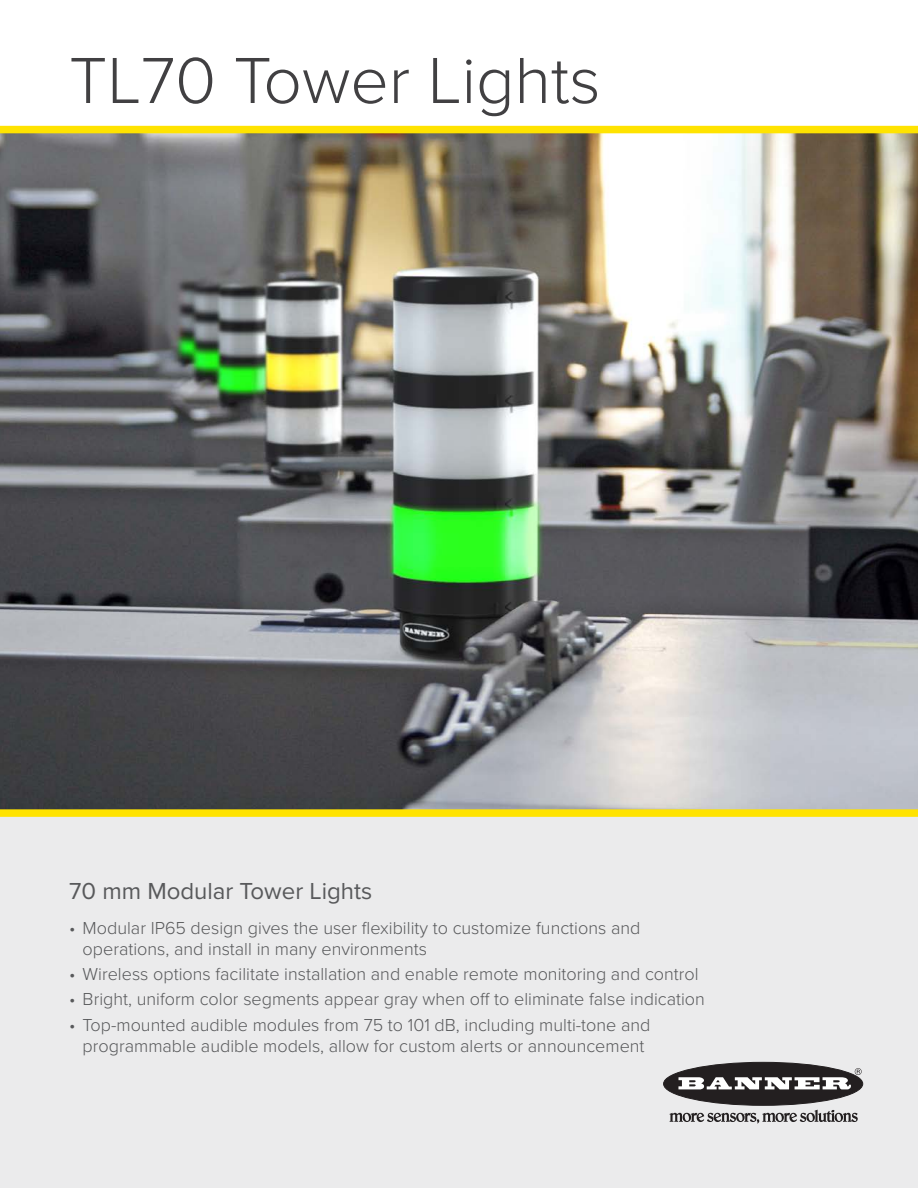
<style>
.page{position:relative;width:918px;height:1188px;background:#fff}
.page>*{position:absolute;margin:0;border:0;box-sizing:border-box;transform-origin:0 0}
.t1{font:300 67.5px "Proxima Nova";color:#414042}
.t2{font:24px "Proxima Nova";color:#58595b}
.t3{font:300 18px/21px "Proxima Nova";color:#58595b}
</style>
<div class="page">
<div style="left:0;top:133px;width:918px;height:1055px;background:#ebebec"></div>
<img style="left:0;top:133px;width:918px;height:676px">
<div style="left:0;top:809px;width:918px;height:8px;background:#ffe300"></div>
<div style="left:0;top:126px;width:918px;height:7px;background:#ffe300"></div>
<div style="left:664px;top:1062px;width:199px;height:43px;background:#231f20;border-radius:50%"></div>
<div style="left:663px;top:1062px;width:200px;height:44px;border:1px solid #231f20;border-radius:50%"></div>
<svg style="left:678px;top:1068px;width:184px;height:21px"></svg>
<svg style="left:670px;top:1110px;width:188px;height:13px"></svg>
<h1 class="t1" style="left:69px;top:30px;width:533px">TL70 Tower Lights</h1>
<h2 class="t2" style="left:69px;top:873px;width:305px">70 mm Modular Tower Lights</h2>
<p class="t3" style="left:83px;top:916px;width:559px;text-indent:-14px">• Modular IP65 design gives the user flexibility to customize functions and operations, and install in many environments</p>
<p class="t3" style="left:69px;top:963px;width:631px">• Wireless options facilitate installation and enable remote monitoring and control</p>
<p class="t3" style="left:69px;top:988px;width:637px">• Bright, uniform color segments appear gray when off to eliminate false indication</p>
<p class="t3" style="left:69px;top:1013px;width:583px;text-align:center">• Top-mounted audible modules from 75 to 101 dB, including multi-tone and programmable audible models, allow for custom alerts or announcement</p>
</div>
